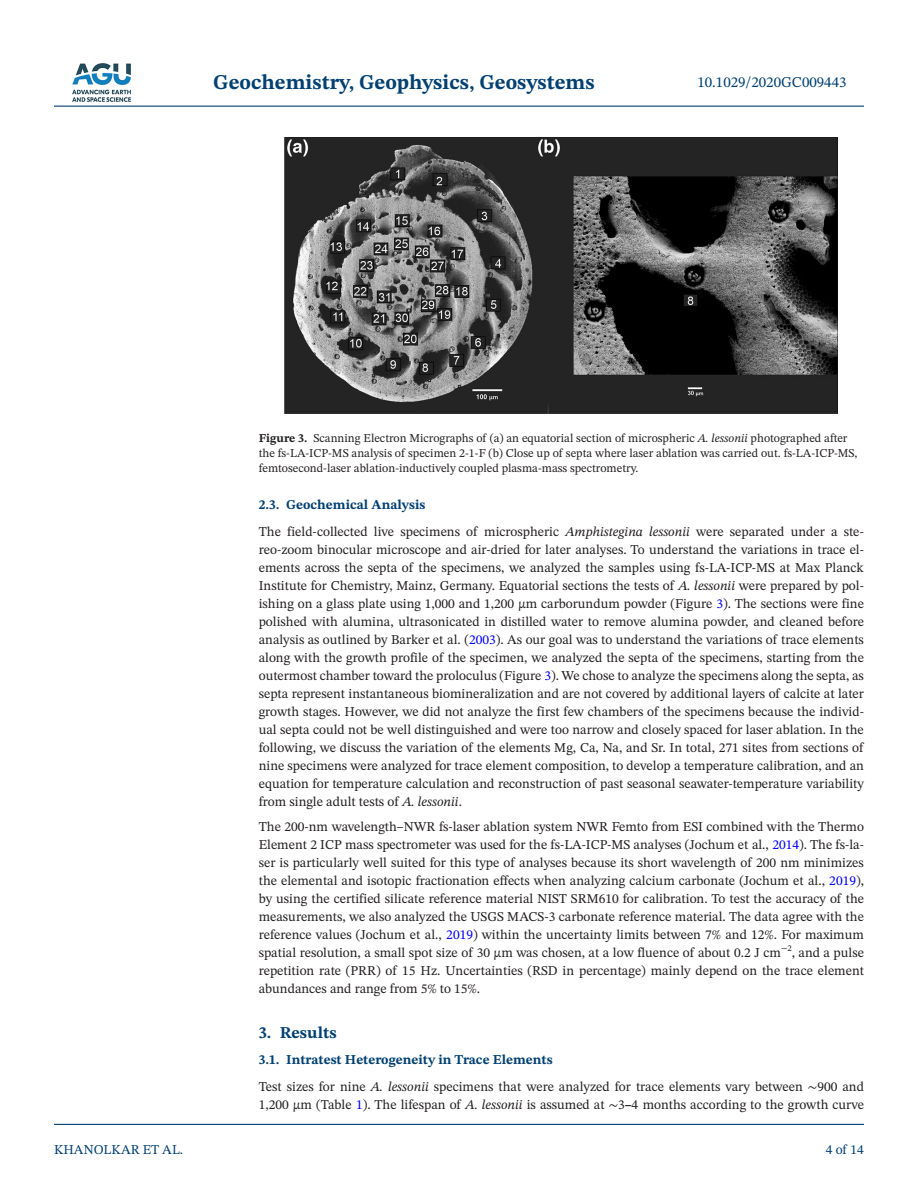
<style>
.page{position:relative;width:918px;height:1188px;background:#fff}
.page>*{position:absolute;margin:0;border:0;box-sizing:border-box;transform-origin:0 0}
.t1{font:700 21px "STIX Two Text";color:#004073}
.t2{font:700 16.5px "STIX Two Text";color:#004073}
.t3{font:15px "STIX Two Text";color:#004073}
.t4{font:13.5px/18px "STIX Two Text";color:#231f20}
.t5{font:13.5px "STIX Two Text";color:#004073}
.t6{font:12px/15px "STIX Two Text";color:#231f20}
.s1{font-weight:700}
.s2{font-style:italic}
.s3{font-weight:700;color:#004073}
.s4{color:#00f}
.s5{font-family:"STIX Two Math"}
</style>
<div class="page">
<hr style="left:54px;top:106px;width:810px;height:1px;background:#004073">
<hr style="left:54px;top:1124px;width:810px;height:1px;background:#004073">
<img style="left:72px;top:63px;width:59px;height:39px">
<img style="left:285px;top:137px;width:553px;height:276px">
<h1 class="t1" style="left:213px;top:67px;width:383px">Geochemistry, Geophysics, Geosystems</h1>
<p class="t3" style="left:697px;top:72px;width:151px">10.1029/2020GC009443</p>
<p class="t5" style="left:54px;top:1140px;width:131px">KHANOLKAR ET AL.</p>
<p class="t6" style="left:259px;top:430px;width:600px"><span class="s1">Figure 3.</span> Scanning Electron Micrographs of (a) an equatorial section of microspheric <span class="s2">A. lessonii</span> photographed after the fs-LA-ICP-MS analysis of specimen 2-1-F (b) Close up of septa where laser ablation was carried out. fs-LA-ICP-MS, femtosecond-laser ablation-inductively coupled plasma-mass spectrometry.</p>
<p class="t4" style="left:259px;top:491px;width:607px;line-height:27px"><span class="s3">2.3. Geochemical Analysis<br></span>The field-collected live specimens of microspheric <span class="s2">Amphistegina lessonii</span> were separated under a ste-</p>
<p class="t4" style="left:259px;top:540px;width:607px;text-align:justify">reo-zoom binocular microscope and air-dried for later analyses. To understand the variations in trace el&shy;ements across the septa of the specimens, we analyzed the samples using fs-LA-ICP-MS at Max Planck Institute for Chemistry, Mainz, Germany. Equatorial sections the tests of <span class="s2">A. lessonii</span> were prepared by pol&shy;ishing on a glass plate using 1,000 and 1,200 µm carborundum powder (Figure <span class="s4">3</span>). The sections were fine polished with alumina, ultrasonicated in distilled water to remove alumina powder, and cleaned before analysis as outlined by Barker et al. (<span class="s4">2003</span>). As our goal was to understand the variations of trace elements along with the growth profile of the specimen, we analyzed the septa of the specimens, starting from the outermost chamber toward the proloculus (Figure <span class="s4">3</span>). We chose to analyze the specimens along the septa, as septa represent instantaneous biomineralization and are not covered by additional layers of calcite at later growth stages. However, we did not analyze the first few chambers of the specimens because the individ&shy;ual septa could not be well distinguished and were too narrow and closely spaced for laser ablation. In the following, we discuss the variation of the elements Mg, Ca, Na, and Sr. In total, 271 sites from sections of nine specimens were analyzed for trace element composition, to develop a temperature calibration, and an equation for temperature calculation and reconstruction of past seasonal seawater-temperature variability from single adult tests of <span class="s2">A. lessonii</span>.</p>
<p class="t4" style="left:259px;top:818px;width:607px;text-align:justify">The 200-nm wavelength–NWR fs-laser ablation system NWR Femto from ESI combined with the Thermo Element 2 ICP mass spectrometer was used for the fs-LA-ICP-MS analyses (Jochum et al., <span class="s4">2014</span>). The fs-la&shy;ser is particularly well suited for this type of analyses because its short wavelength of 200 nm minimizes the elemental and isotopic fractionation effects when analyzing calcium carbonate (Jochum et al., <span class="s4">2019</span>), by using the certified silicate reference material NIST SRM610 for calibration. To test the accuracy of the measurements, we also analyzed the USGS MACS-3 carbonate reference material. The data agree with the reference values (Jochum et al., <span class="s4">2019</span>) within the uncertainty limits between 7% and 12%. For maximum spatial resolution, a small spot size of 30 µm was chosen, at a low fluence of about 0.2 J cm<sup>−2</sup>, and a pulse repetition rate (PRR) of 15 Hz. Uncertainties (RSD in percentage) mainly depend on the trace element abundances and range from 5% to 15%.</p>
<p class="t2" style="left:259px;top:1021px;width:79px">3. Results</p>
<p class="t4" style="left:259px;top:1046px;width:607px;line-height:27px"><span class="s3">3.1. Intratest Heterogeneity in Trace Elements<br></span>Test sizes for nine <span class="s2">A. lessonii</span> specimens that were analyzed for trace elements vary between <span class="s5">∼</span>900 and</p>
<p class="t4" style="left:259px;top:1095px;width:607px">1,200 µm (Table <span class="s4">1</span>). The lifespan of <span class="s2">A. lessonii</span> is assumed at <span class="s5">∼</span>3<span class="s1">–</span>4 months according to the growth curve</p>
<p class="t5" style="left:826px;top:1140px;width:40px">4 of 14</p>
</div>
